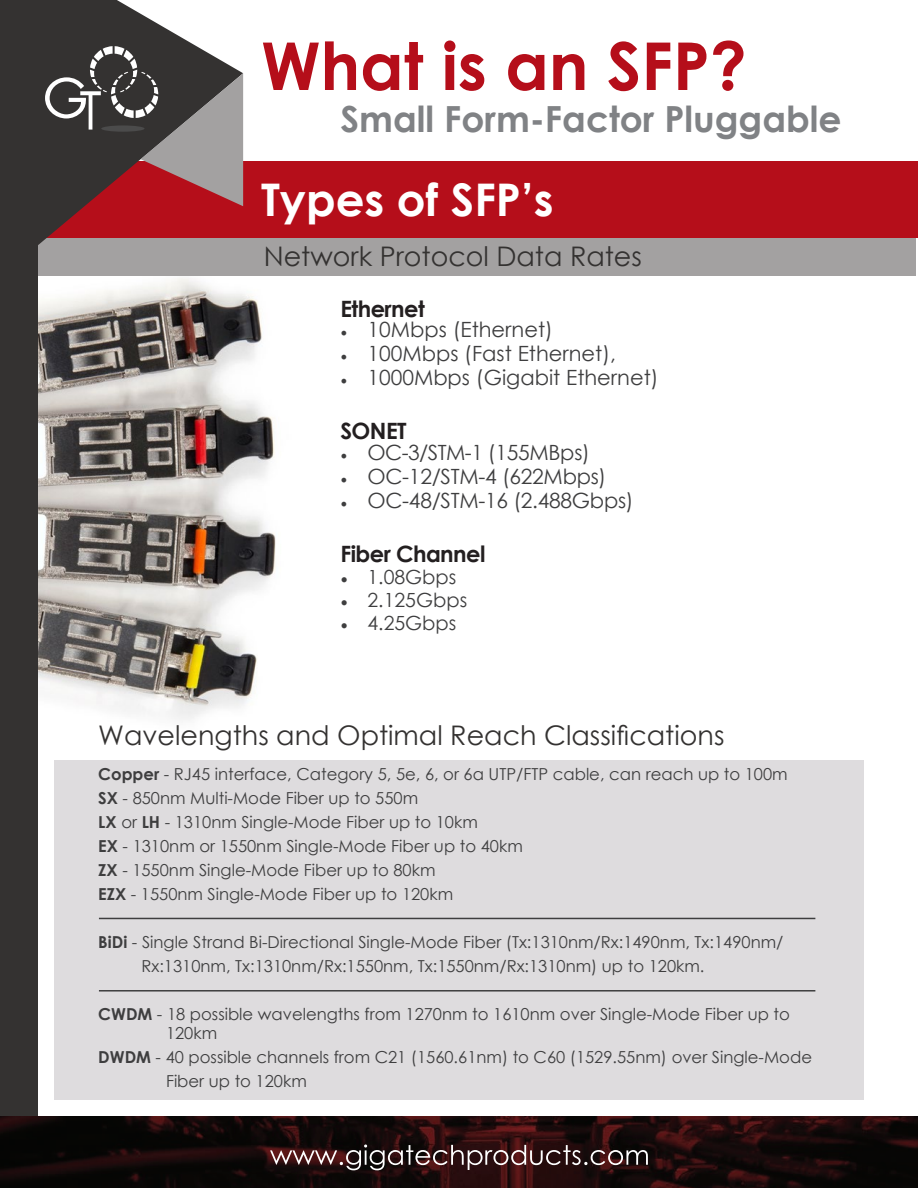
<style>
.page{position:relative;width:918px;height:1188px;background:#fff}
.page>*{position:absolute;margin:0;border:0;box-sizing:border-box;transform-origin:0 0}
.t1{font:700 66px "Century Gothic";color:#b50e1a}
.t2{font:700 45px "Century Gothic";color:#fff}
.t3{font:700 36px "Century Gothic";color:#808285}
.t4{font:27px "Century Gothic";color:#343231}
.t5{font:700 22.5px "Century Gothic";letter-spacing:-.025em;color:#231f20}
.t6{font:21px "Century Gothic";color:#3e3e3f}
.t7{font:19.5px "Century Gothic";color:#3e3e3f}
.t8{font:16.5px/24px "Century Gothic";color:#3e3e3f}
.s1{font-family:"Minion Pro";font-size:18px}
.s2{font-family:"Minion Pro"}
.s3{font-weight:700}
</style>
<div class="page">
<img style="left:0;top:1116px;width:918px;height:72px">
<svg style="left:270px;top:1145px;width:378px;height:25px;background:#4e3838"></svg>
<img style="left:38px;top:278px;width:238px;height:442px">
<div style="left:37px;top:237px;width:879px;height:39px;background:#a3a1a1"></div>
<div style="left:30px;top:161px;width:888px;height:77px;background:#b50e1a"></div>
<div style="left:0;top:0;width:38px;height:1116px;background:#343231"></div>
<svg style="left:38px;top:0;width:158px;height:245px;fill:#343231"></svg>
<svg style="left:45px;top:46px;width:198px;height:160px"></svg>
<div style="left:101px;top:125px;width:44px;height:7px;background:#4b4b4b;border-radius:50%"></div>
<div style="left:54px;top:760px;width:810px;height:340px;background:#dedcde"></div>
<hr style="left:99px;top:918px;width:716px;height:1px;background:#3e3e3f">
<hr style="left:99px;top:990px;width:716px;height:2px;background:#3e3e3f">
<h1 class="t1" style="left:261px;top:16px;width:487px">What is an SFP?</h1>
<h3 class="t3" style="left:341px;top:92px;width:503px">Small Form-Factor Pluggable</h3>
<h2 class="t2" style="left:261px;top:165px;width:294px">Types of SFP’s</h2>
<h3 class="t4" style="left:264px;top:238px;width:380px">Network Protocol Data Rates</h3>
<h3 class="t5" style="left:341px;top:292px;width:86px">Ethernet</h3>
<p class="t6" style="left:341px;top:315px;width:214px"><span class="s1">•</span> 10Mbps (Ethernet)</p>
<p class="t6" style="left:341px;top:339px;width:277px"><span class="s1">•</span> 100Mbps (Fast Ethernet),</p>
<p class="t6" style="left:341px;top:363px;width:320px"><span class="s1">•</span> 1000Mbps (Gigabit Ethernet)</p>
<h3 class="t5" style="left:341px;top:414px;width:68px">SONET</h3>
<p class="t6" style="left:341px;top:437px;width:251px"><span class="s1">•</span> OC-3/STM-1 (155MBps)</p>
<p class="t6" style="left:341px;top:461px;width:267px"><span class="s1">•</span> OC-12/STM-4 (622Mbps)</p>
<p class="t6" style="left:341px;top:485px;width:295px"><span class="s1">•</span> OC-48/STM-16 (2.488Gbps)</p>
<h3 class="t5" style="left:341px;top:537px;width:146px">Fiber Channel</h3>
<p class="t7" style="left:341px;top:563px;width:117px"><span class="s2">•</span> 1.08Gbps</p>
<p class="t7" style="left:341px;top:586px;width:128px"><span class="s2">•</span> 2.125Gbps</p>
<p class="t7" style="left:341px;top:610px;width:117px"><span class="s2">•</span> 4.25Gbps</p>
<h3 class="t4" style="left:98px;top:716px;width:628px">Wavelengths and Optimal Reach Classifications</h3>
<p class="t8" style="left:98px;top:761px;width:691px"><span class="s3">Copper</span> - RJ45 interface, Category 5, 5e, 6, or 6a UTP/FTP cable, can reach up to 100m <span class="s3">SX</span> - 850nm Multi-Mode Fiber up to 550m<br><span class="s3">LX</span> or <span class="s3">LH</span> - 1310nm Single-Mode Fiber up to 10km<br><span class="s3">EX</span> - 1310nm or 1550nm Single-Mode Fiber up to 40km<br><span class="s3">ZX</span> - 1550nm Single-Mode Fiber up to 80km<br><span class="s3">EZX</span> - 1550nm Single-Mode Fiber up to 120km</p>
<p class="t8" style="left:141px;top:929px;width:643px;text-indent:-43px"><span class="s3">BiDi</span> - Single Strand Bi-Directional Single-Mode Fiber (Tx:1310nm/Rx:1490nm, Tx:1490nm/<br>Rx:1310nm, Tx:1310nm/Rx:1550nm, Tx:1550nm/Rx:1310nm) up to 120km.</p>
<p class="t8" style="left:166px;top:1003px;width:625px;line-height:19.8px;text-indent:-68px"><span class="s3">CWDM</span> - 18 possible wavelengths from 1270nm to 1610nm over Single-Mode Fiber up to<br>120km</p>
<p class="t8" style="left:166px;top:1045px;width:648px;text-indent:-68px"><span class="s3">DWDM</span> - 40 possible channels from C21 (1560.61nm) to C60 (1529.55nm) over Single-Mode<br>Fiber up to 120km</p>
</div>
